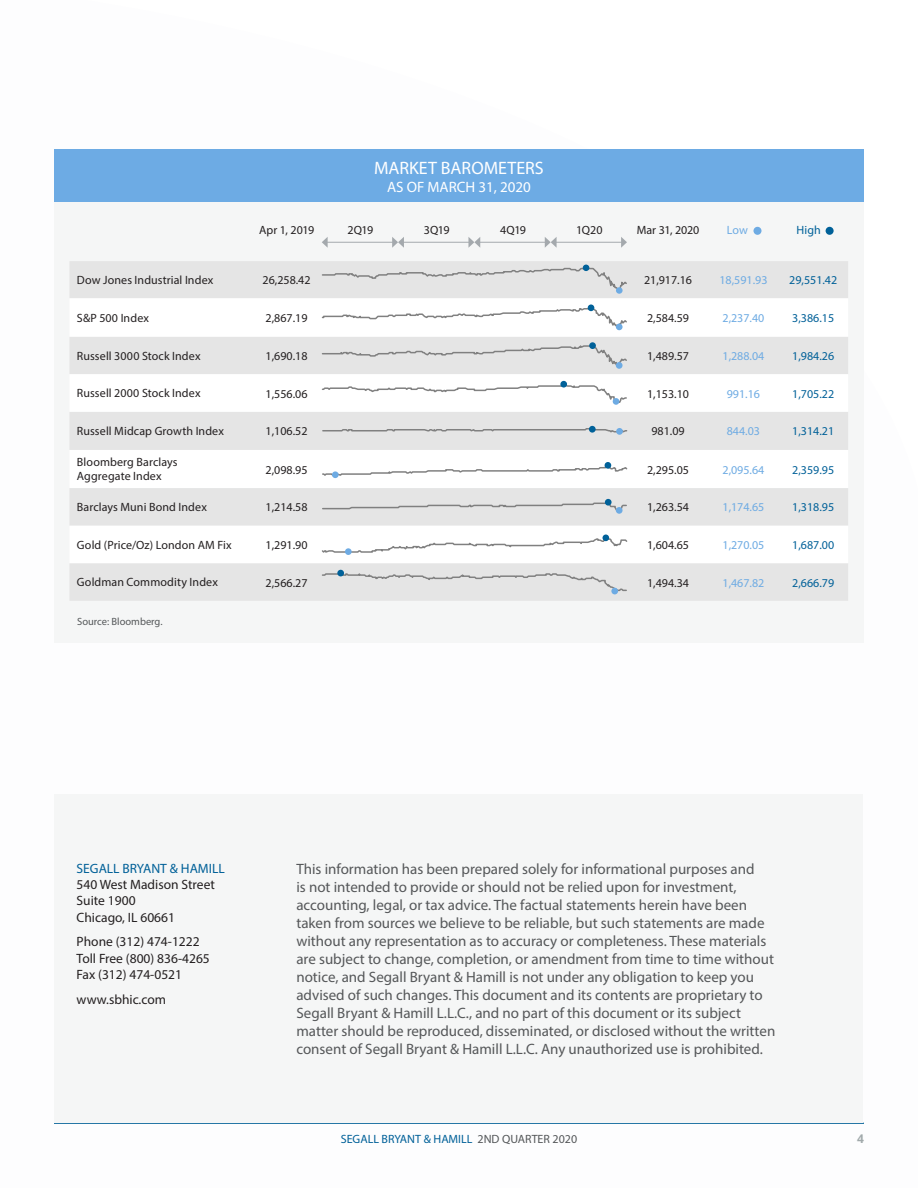
<style>
.page{position:relative;width:918px;height:1188px;background:#fff}
.page>*{position:absolute;margin:0;border:0;box-sizing:border-box;transform-origin:0 0}
.t1{font:18px "Myriad Pro";color:#fff}
.t2{font:15px/18px "Myriad Pro";color:#555759}
.t3{font:15px "Myriad Pro";color:#fff}
.t4{font:13.5px/16.2px "Myriad Pro";color:#231f20}
.t5{font:13.5px "Myriad Pro";color:#006098}
.t6{font:12px/14.4px "Myriad Pro";letter-spacing:.005em;color:#231f20}
.t7{font:12px "Myriad Pro";color:#006098}
.t8{font:12px "Myriad Pro";color:#6eabe3}
.t9{font:12px "Myriad Pro";color:#006199}
.t10{font:700 12px "Open Sans";color:#a3aaac}
.t11{font:10.5px "Myriad Pro";color:#545759}
.s1{color:#545759}
</style>
<div class="page">
<div style="left:54px;top:149px;width:810px;height:493px;background:#f5f6f6"></div>
<div style="left:70px;top:261px;width:778px;height:340px;background:#e5e5e5"></div>
<svg style="left:70px;top:298px;width:778px;height:265px;fill:#fff"></svg>
<div style="left:55px;top:794px;width:808px;height:328px;background:#f5f6f6"></div>
<div style="left:54px;top:149px;width:810px;height:53px;background:#6dabe4"></div>
<svg style="left:321px;top:265px;width:307px;height:35px;background:#e0e0e1"></svg>
<div style="left:616px;top:287px;width:7px;height:7px;background:#6eabe3;border-radius:50%"></div>
<hr style="left:327px;top:242px;width:66px;height:1px;background:#a4a9ad">
<svg style="left:322px;top:237px;width:6px;height:11px"></svg>
<hr style="left:403px;top:242px;width:66px;height:1px;background:#a4a9ad">
<svg style="left:392px;top:237px;width:12px;height:11px"></svg>
<hr style="left:479px;top:242px;width:67px;height:1px;background:#a4a9ad">
<svg style="left:468px;top:237px;width:12px;height:11px"></svg>
<hr style="left:556px;top:242px;width:66px;height:1px;background:#a4a9ad">
<svg style="left:545px;top:237px;width:12px;height:11px"></svg>
<svg style="left:621px;top:237px;width:6px;height:11px"></svg>
<svg style="left:321px;top:307px;width:307px;height:25px"></svg>
<div style="left:616px;top:324px;width:7px;height:6px;background:#6eabe3;border-radius:50%"></div>
<div style="left:588px;top:304px;width:6px;height:7px;background:#006199;border-radius:50%"></div>
<svg style="left:321px;top:342px;width:307px;height:28px;background:#dedede"></svg>
<div style="left:616px;top:362px;width:7px;height:7px;background:#6eabe3;border-radius:50%"></div>
<div style="left:589px;top:342px;width:7px;height:7px;background:#006199;border-radius:50%"></div>
<svg style="left:321px;top:382px;width:307px;height:26px"></svg>
<div style="left:613px;top:398px;width:6px;height:7px;background:#6eabe3;border-radius:50%"></div>
<div style="left:560px;top:381px;width:7px;height:7px;background:#006199;border-radius:50%"></div>
<svg style="left:321px;top:426px;width:307px;height:8px;background:#d1d1d1"></svg>
<div style="left:616px;top:428px;width:7px;height:7px;background:#6eabe3;border-radius:50%"></div>
<div style="left:589px;top:426px;width:7px;height:7px;background:#006199;border-radius:50%"></div>
<svg style="left:321px;top:465px;width:308px;height:12px"></svg>
<div style="left:332px;top:471px;width:7px;height:7px;background:#6eabe3;border-radius:50%"></div>
<div style="left:605px;top:462px;width:6px;height:7px;background:#006199;border-radius:50%"></div>
<svg style="left:321px;top:500px;width:307px;height:12px;background:#d7d8d8"></svg>
<div style="left:616px;top:507px;width:7px;height:7px;background:#6eabe3;border-radius:50%"></div>
<div style="left:605px;top:499px;width:7px;height:7px;background:#006199;border-radius:50%"></div>
<svg style="left:320px;top:535px;width:309px;height:19px"></svg>
<svg style="left:321px;top:570px;width:307px;height:28px;background:#dededf"></svg>
<div style="left:611px;top:588px;width:7px;height:6px;background:#6eabe3;border-radius:50%"></div>
<div style="left:337px;top:570px;width:7px;height:6px;background:#006199;border-radius:50%"></div>
<div style="left:753px;top:227px;width:9px;height:8px;background:#6eabe3;border-radius:50%"></div>
<div style="left:826px;top:227px;width:8px;height:8px;background:#006199;border-radius:50%"></div>
<p class="t1" style="left:374px;top:156px;width:171px">MARKET BAROMETERS</p>
<p class="t3" style="left:387px;top:177px;width:145px">AS OF MARCH 31, 2020</p>
<p class="t6" style="left:259px;top:223px;width:57px">Apr 1, 2019</p>
<p class="t6" style="left:348px;top:223px;width:27px">2Q19</p>
<p class="t6" style="left:424px;top:223px;width:27px">3Q19</p>
<p class="t6" style="left:500px;top:223px;width:27px">4Q19</p>
<p class="t6" style="left:576px;top:223px;width:28px">1Q20</p>
<p class="t6" style="left:637px;top:223px;width:64px">Mar 31, 2020</p>
<p class="t8" style="left:727px;top:223px;width:23px">Low</p>
<p class="t9" style="left:797px;top:223px;width:26px">High</p>
<p class="t6" style="left:77px;top:273px;width:138px">Dow Jones Industrial Index</p>
<p class="t6" style="left:263px;top:273px;width:50px">26,258.42</p>
<p class="t6" style="left:644px;top:273px;width:50px">21,917.16</p>
<p class="t8" style="left:719px;top:273px;width:50px">18,591.93</p>
<p class="t7" style="left:789px;top:273px;width:50px">29,551.42</p>
<p class="t6" style="left:77px;top:310px;width:74px">S&amp;P 500 Index</p>
<p class="t6" style="left:266px;top:311px;width:43px">2,867.19</p>
<p class="t6" style="left:647px;top:311px;width:43px">2,584.59</p>
<p class="t8" style="left:723px;top:311px;width:43px">2,237.40</p>
<p class="t7" style="left:792px;top:311px;width:43px">3,386.15</p>
<p class="t6" style="left:77px;top:348px;width:125px">Russell 3000 Stock Index</p>
<p class="t6" style="left:266px;top:349px;width:43px">1,690.18</p>
<p class="t6" style="left:647px;top:349px;width:43px">1,489.57</p>
<p class="t8" style="left:723px;top:349px;width:43px">1,288.04</p>
<p class="t7" style="left:792px;top:349px;width:43px">1,984.26</p>
<p class="t6" style="left:77px;top:386px;width:125px">Russell 2000 Stock Index</p>
<p class="t6" style="left:266px;top:386px;width:43px">1,556.06</p>
<p class="t6" style="left:647px;top:386px;width:43px">1,153.10</p>
<p class="t8" style="left:727px;top:386px;width:35px">991.16</p>
<p class="t7" style="left:792px;top:386px;width:43px">1,705.22</p>
<p class="t6" style="left:77px;top:424px;width:149px">Russell Midcap Growth Index</p>
<p class="t6" style="left:266px;top:424px;width:43px">1,106.52</p>
<p class="t6" style="left:651px;top:424px;width:35px">981.09</p>
<p class="t8" style="left:727px;top:424px;width:35px">844.03</p>
<p class="t7" style="left:792px;top:424px;width:43px">1,314.21</p>
<p class="t6" style="left:77px;top:455px;width:102px">Bloomberg Barclays<br>Aggregate Index</p>
<p class="t6" style="left:266px;top:462px;width:43px">2,098.95</p>
<p class="t6" style="left:647px;top:462px;width:43px">2,295.05</p>
<p class="t8" style="left:723px;top:462px;width:43px">2,095.64</p>
<p class="t7" style="left:792px;top:462px;width:43px">2,359.95</p>
<p class="t6" style="left:77px;top:500px;width:132px">Barclays Muni Bond Index</p>
<p class="t6" style="left:266px;top:500px;width:43px">1,214.58</p>
<p class="t6" style="left:647px;top:500px;width:43px">1,263.54</p>
<p class="t8" style="left:723px;top:500px;width:43px">1,174.65</p>
<p class="t7" style="left:792px;top:500px;width:43px">1,318.95</p>
<p class="t6" style="left:77px;top:537px;width:156px">Gold (Price/Oz) London AM Fix</p>
<p class="t6" style="left:266px;top:538px;width:43px">1,291.90</p>
<p class="t6" style="left:647px;top:538px;width:43px">1,604.65</p>
<p class="t8" style="left:723px;top:538px;width:43px">1,270.05</p>
<p class="t7" style="left:792px;top:538px;width:43px">1,687.00</p>
<p class="t6" style="left:77px;top:575px;width:143px">Goldman Commodity Index</p>
<p class="t6" style="left:266px;top:575px;width:43px">2,566.27</p>
<p class="t6" style="left:647px;top:575px;width:43px">1,494.34</p>
<p class="t8" style="left:723px;top:575px;width:43px">1,467.82</p>
<p class="t7" style="left:792px;top:575px;width:43px">2,666.79</p>
<p class="t11" style="left:77px;top:615px;width:87px">Source: Bloomberg.</p>
<p class="t5" style="left:77px;top:860px;width:150px">SEGALL BRYANT &amp; HAMILL</p>
<p class="t4" style="left:77px;top:876px;width:140px">540 West Madison Street<br>Suite 1900<br>Chicago, IL 60661</p>
<p class="t4" style="left:77px;top:934px;width:135px">Phone (312) 474-1222<br>Toll Free (800) 836-4265<br>Fax (312) 474-0521</p>
<p class="t4" style="left:77px;top:991px;width:91px">www.sbhic.com</p>
<p class="t2" style="left:296px;top:860px;width:480px">This information has been prepared solely for informational purposes and<br>is not intended to provide or should not be relied upon for investment, accounting, legal, or tax advice. The factual statements herein have been taken from sources we believe to be reliable, but such statements are made without any representation as to accuracy or completeness. These materials are subject to change, completion, or amendment from time to time without notice, and Segall Bryant &amp; Hamill is not under any obligation to keep you advised of such changes. This document and its contents are proprietary to Segall Bryant &amp; Hamill L.L.C., and no part of this document or its subject matter should be reproduced, disseminated, or disclosed without the written consent of Segall Bryant &amp; Hamill L.L.C. Any unauthorized use is prohibited.</p>
<p class="t7" style="left:341px;top:1132px;width:238px">SEGALL BRYANT &amp; HAMILL <span class="s1">2ND QUARTER 2020</span></p>
<p class="t10" style="left:857px;top:1130px;width:8px">4</p>
</div>
